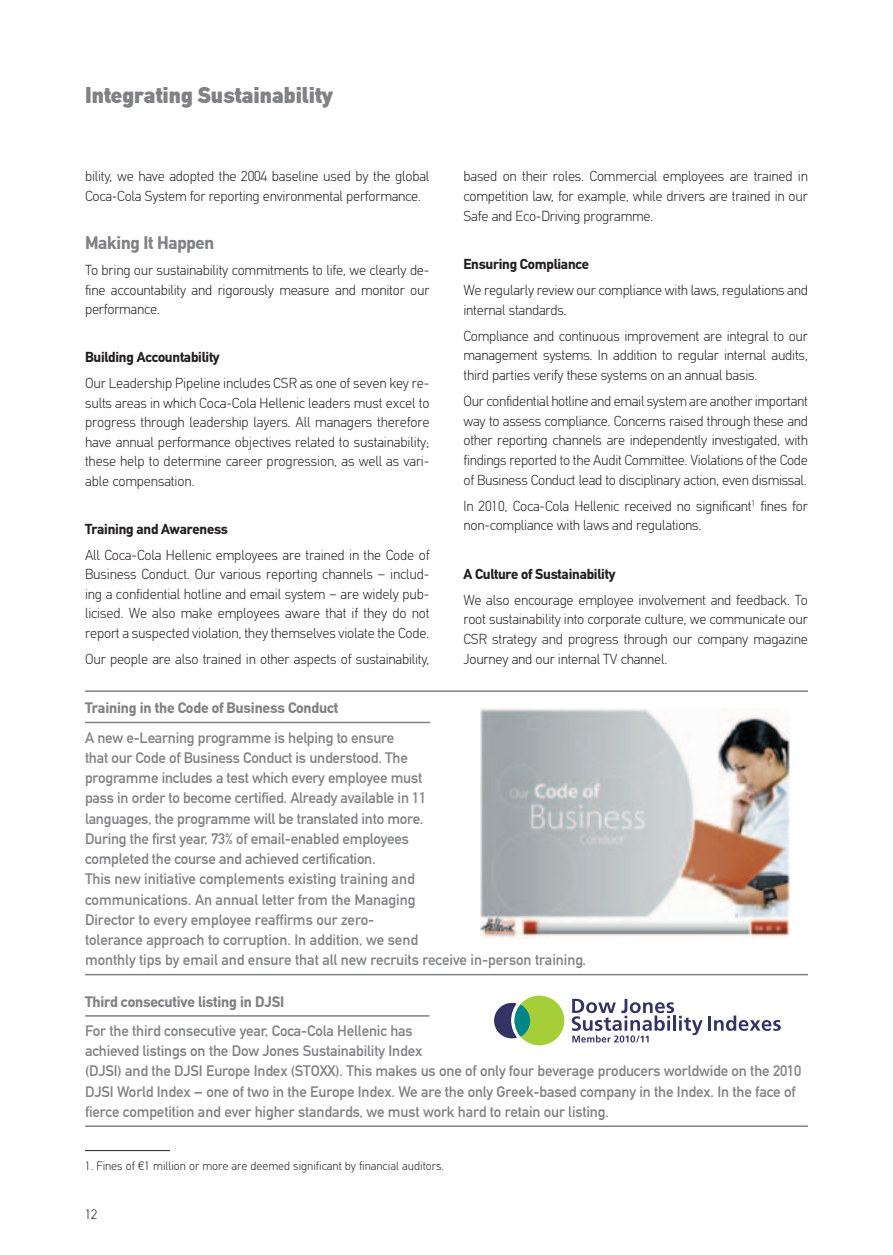
<style>
.page{position:relative;width:893px;height:1255px;background:#fff}
.page>*{position:absolute;margin:0;border:0;box-sizing:border-box;transform-origin:0 0}
.t1{font:900 22.5px "CF Din";color:#808285}
.t2{font:700 18px "CF Din";letter-spacing:-.015em;color:#808285}
.t3{font:15px/20.2px "CF Din";letter-spacing:-.01em;color:#808285}
.t4{font:700 15px "CF Din";letter-spacing:-.01em;color:#808285}
.t5{font:300 14.25px/19.6px "CF Din";letter-spacing:-.015em;color:#231f20;text-align:justify}
.t6{font:700 14.25px "CF Din";letter-spacing:-.015em;color:#231f20}
.t7{font:300 13.5px "CF Din";color:#231f20}
.t8{font:300 12px "CF Din";color:#231f20}
</style>
<div class="page">
<img style="left:481px;top:708px;width:309px;height:230px">
<hr style="left:85px;top:690px;width:723px;height:2px;background:#808285">
<hr style="left:85px;top:721px;width:345px;height:2px;background:#808285">
<hr style="left:85px;top:973px;width:723px;height:2px;background:#808285">
<hr style="left:85px;top:1015px;width:344px;height:1px;background:#808285">
<hr style="left:85px;top:1125px;width:723px;height:1px;background:#808285">
<div style="left:515px;top:995px;width:49px;height:50px;background:#a6ce39;border-radius:50%"></div>
<svg style="left:494px;top:1002px;width:36px;height:37px"></svg>
<hr style="left:708px;top:1016px;width:3px;height:14px;background:#343464">
<svg style="left:714px;top:1015px;width:67px;height:15px"></svg>
<svg style="left:572px;top:998px;width:131px;height:44px"></svg>
<hr style="left:85px;top:1150px;width:85px;height:1px;background:#231f20">
<h1 class="t1" style="left:85px;top:82px;width:249px">Integrating Sustainability</h1>
<p class="t5" style="left:85px;top:167px;width:346px">bility, we have adopted the 2004 baseline used by the global<br>Coca-Cola System for reporting environmental performance.</p>
<p class="t2" style="left:85px;top:233px;width:131px">Making It Happen</p>
<p class="t5" style="left:85px;top:260px;width:346px">To bring our sustainability commitments to life, we clearly de&shy;fine accountability and rigorously measure and monitor our performance.</p>
<p class="t6" style="left:85px;top:349px;width:136px">Building Accountability</p>
<p class="t5" style="left:85px;top:373px;width:346px">Our Leadership Pipeline includes CSR as one of seven key re&shy;sults areas in which Coca-Cola Hellenic leaders must excel to progress through leadership layers. All managers therefore have annual performance objectives related to sustainability; these help to determine career progression, as well as vari&shy;able compensation.</p>
<p class="t6" style="left:85px;top:521px;width:144px">Training and Awareness</p>
<p class="t5" style="left:85px;top:545px;width:346px">All Coca-Cola Hellenic employees are trained in the Code of Business Conduct. Our various reporting channels – includ&shy;ing a confidential hotline and email system – are widely pub&shy;licised. We also make employees aware that if they do not report a suspected violation, they themselves violate the Code.</p>
<p class="t5" style="left:85px;top:649px;width:346px">Our people are also trained in other aspects of sustainability,</p>
<p class="t5" style="left:463px;top:167px;width:346px">based on their roles. Commercial employees are trained in competition law, for example, while drivers are trained in our Safe and Eco-Driving programme.</p>
<p class="t6" style="left:463px;top:256px;width:127px">Ensuring Compliance</p>
<p class="t5" style="left:463px;top:280px;width:346px">We regularly review our compliance with laws, regulations and internal standards.</p>
<p class="t5" style="left:463px;top:326px;width:346px">Compliance and continuous improvement are integral to our management systems. In addition to regular internal audits, third parties verify these systems on an annual basis.</p>
<p class="t5" style="left:463px;top:391px;width:346px">Our confidential hotline and email system are another important way to assess compliance. Concerns raised through these and other reporting channels are independently investigated, with findings reported to the Audit Committee. Violations of the Code of Business Conduct lead to disciplinary action, even dismissal.</p>
<p class="t5" style="left:463px;top:496px;width:346px">In 2010, Coca-Cola Hellenic received no significant<sup>1</sup> fines for non-compliance with laws and regulations.</p>
<p class="t6" style="left:463px;top:566px;width:153px">A Culture of Sustainability</p>
<p class="t5" style="left:463px;top:590px;width:346px">We also encourage employee involvement and feedback. To root sustainability into corporate culture, we communicate our CSR strategy and progress through our company magazine Journey and our internal TV channel.</p>
<p class="t4" style="left:85px;top:699px;width:255px">Training in the Code of Business Conduct</p>
<p class="t3" style="left:85px;top:727px;width:503px">A new e-Learning programme is helping to ensure<br>that our Code of Business Conduct is understood. The<br>programme includes a test which every employee must<br>pass in order to become certified. Already available in 11<br>languages, the programme will be translated into more.<br>During the first year, 73% of email-enabled employees<br>completed the course and achieved certification.<br>This new initiative complements existing training and<br>communications. An annual letter from the Managing<br>Director to every employee reaffirms our zero-<br>tolerance approach to corruption. In addition, we send<br>monthly tips by email and ensure that all new recruits receive in-person training.</p>
<p class="t4" style="left:85px;top:993px;width:201px">Third consecutive listing in DJSI</p>
<p class="t3" style="left:85px;top:1020px;width:718px">For the third consecutive year, Coca-Cola Hellenic has<br>achieved listings on the Dow Jones Sustainability Index<br>(DJSI) and the DJSI Europe Index (STOXX). This makes us one of only four beverage producers worldwide on the 2010<br>DJSI World Index – one of two in the Europe Index. We are the only Greek-based company in the Index. In the face of fierce competition and ever higher standards, we must work hard to retain our listing.</p>
<p class="t8" style="left:85px;top:1158px;width:361px">1. Fines of €1 million or more are deemed significant by financial auditors.</p>
<p class="t7" style="left:85px;top:1206px;width:14px">12</p>
</div>
